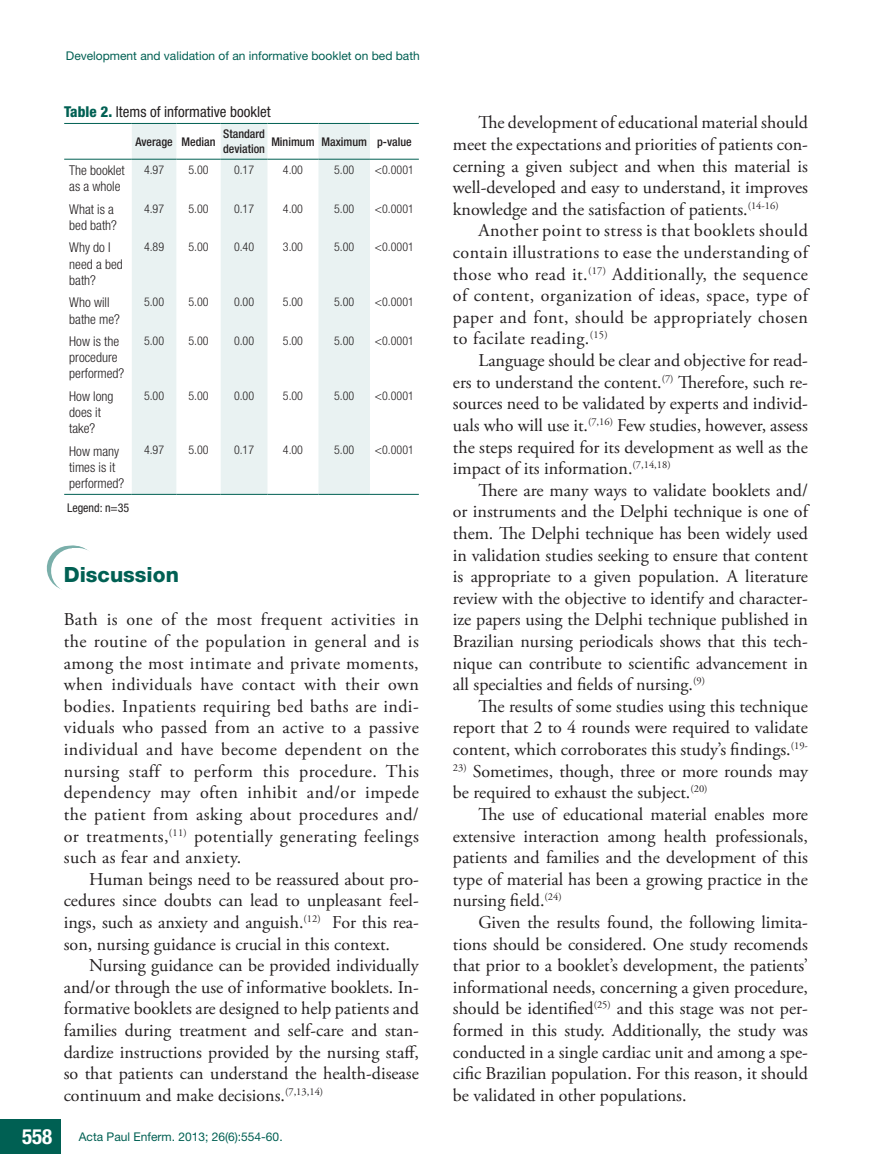
<style>
.page{position:relative;width:893px;height:1170px;background:#fff}
.page>*{position:absolute;margin:0;border:0;box-sizing:border-box;transform-origin:0 0}
.t1{font:800 21px "Helvetica Neue LT Std";color:#006053}
.t2{font:700 condensed 21px "Helvetica Neue LT Std";color:#fff}
.t3{font:18px/21.6px "Adobe Garamond Pro";color:#231f20;text-align:justify}
.t4{font:condensed 15px "Helvetica Neue LT Std";color:#231f20}
.t5{font:300 condensed 13.5px/16.2px "Helvetica Neue LT Std";color:#231f20}
.t6{font:300 condensed 12px "Helvetica Neue LT Std";color:#231f20}
.t7{font:12px "Helvetica Neue LT Std";color:#006053}
.t8{font:500 condensed 12px/14.4px "Helvetica Neue LT Std";color:#231f20}
.t9{font:condensed 12px "Helvetica Neue LT Std";color:#231f20}
.s1{font-weight:800;color:#006053}
</style>
<div class="page">
<div style="left:0;top:1118px;width:61px;height:35px;background:#006053"></div>
<hr style="left:69px;top:545px;width:1px;height:45px;background:#7aafaa">
<svg style="left:71px;top:545px;width:6px;height:4px"></svg>
<hr style="left:74px;top:548px;width:1px;height:45px;background:#fff">
<svg style="left:132px;top:124px;width:238px;height:370px;fill:#e9f2f2"></svg>
<hr style="left:64px;top:494px;width:68px;height:1px;background:#006053">
<hr style="left:132px;top:494px;width:44px;height:1px;background:#006053">
<hr style="left:176px;top:494px;width:45px;height:1px;background:#006053">
<hr style="left:221px;top:494px;width:46px;height:1px;background:#006053">
<hr style="left:267px;top:494px;width:51px;height:1px;background:#006053">
<hr style="left:318px;top:494px;width:52px;height:1px;background:#006053">
<hr style="left:370px;top:494px;width:49px;height:1px;background:#006053">
<hr style="left:64px;top:123px;width:68px;height:1px;background:#006053">
<hr style="left:132px;top:123px;width:44px;height:1px;background:#006053">
<hr style="left:176px;top:123px;width:45px;height:1px;background:#006053">
<hr style="left:221px;top:123px;width:46px;height:1px;background:#006053">
<hr style="left:267px;top:123px;width:51px;height:1px;background:#006053">
<hr style="left:318px;top:123px;width:52px;height:1px;background:#006053">
<hr style="left:370px;top:123px;width:49px;height:1px;background:#006053">
<hr style="left:64px;top:159px;width:68px;height:1px;background:#006053">
<hr style="left:132px;top:159px;width:44px;height:1px;background:#006053">
<hr style="left:176px;top:159px;width:45px;height:1px;background:#006053">
<hr style="left:221px;top:159px;width:46px;height:1px;background:#006053">
<hr style="left:267px;top:159px;width:51px;height:1px;background:#006053">
<hr style="left:318px;top:159px;width:52px;height:1px;background:#006053">
<hr style="left:370px;top:159px;width:49px;height:1px;background:#006053">
<p class="t7" style="left:66px;top:48px;width:355px">Development and validation of an informative booklet on bed bath</p>
<p class="t4" style="left:64px;top:103px;width:208px"><span class="s1">Table 2.</span> Items of informative booklet</p>
<p class="t8" style="left:135px;top:134px;width:82px">Average Median</p>
<p class="t8" style="left:223px;top:127px;width:43px">Standard deviation</p>
<p class="t8" style="left:271px;top:134px;width:142px">Minimum Maximum p-value</p>
<p class="t5" style="left:69px;top:162px;width:57px">The booklet as a whole</p>
<p class="t6" style="left:144px;top:163px;width:22px">4.97</p>
<p class="t6" style="left:188px;top:163px;width:22px">5.00</p>
<p class="t6" style="left:234px;top:163px;width:22px">0.17</p>
<p class="t6" style="left:283px;top:163px;width:22px">4.00</p>
<p class="t6" style="left:334px;top:163px;width:22px">5.00</p>
<p class="t6" style="left:375px;top:163px;width:40px">&lt;0.0001</p>
<p class="t5" style="left:69px;top:201px;width:49px">What is a bed bath?</p>
<p class="t6" style="left:144px;top:202px;width:22px">4.97</p>
<p class="t6" style="left:188px;top:202px;width:22px">5.00</p>
<p class="t6" style="left:234px;top:202px;width:22px">0.17</p>
<p class="t6" style="left:283px;top:202px;width:22px">4.00</p>
<p class="t6" style="left:334px;top:202px;width:22px">5.00</p>
<p class="t6" style="left:375px;top:202px;width:40px">&lt;0.0001</p>
<p class="t5" style="left:69px;top:239px;width:55px">Why do I need a bed bath?</p>
<p class="t6" style="left:144px;top:240px;width:22px">4.89</p>
<p class="t6" style="left:188px;top:240px;width:22px">5.00</p>
<p class="t6" style="left:234px;top:240px;width:22px">0.40</p>
<p class="t6" style="left:283px;top:240px;width:22px">3.00</p>
<p class="t6" style="left:334px;top:240px;width:22px">5.00</p>
<p class="t6" style="left:375px;top:240px;width:40px">&lt;0.0001</p>
<p class="t5" style="left:69px;top:294px;width:52px">Who will bathe me?</p>
<p class="t6" style="left:144px;top:295px;width:22px">5.00</p>
<p class="t6" style="left:188px;top:295px;width:22px">5.00</p>
<p class="t6" style="left:234px;top:295px;width:22px">0.00</p>
<p class="t6" style="left:283px;top:295px;width:22px">5.00</p>
<p class="t6" style="left:334px;top:295px;width:22px">5.00</p>
<p class="t6" style="left:375px;top:295px;width:40px">&lt;0.0001</p>
<p class="t5" style="left:69px;top:333px;width:57px">How is the procedure performed?</p>
<p class="t6" style="left:144px;top:334px;width:22px">5.00</p>
<p class="t6" style="left:188px;top:334px;width:22px">5.00</p>
<p class="t6" style="left:234px;top:334px;width:22px">0.00</p>
<p class="t6" style="left:283px;top:334px;width:22px">5.00</p>
<p class="t6" style="left:334px;top:334px;width:22px">5.00</p>
<p class="t6" style="left:375px;top:334px;width:40px">&lt;0.0001</p>
<p class="t5" style="left:69px;top:388px;width:46px">How long does it take?</p>
<p class="t6" style="left:144px;top:388px;width:22px">5.00</p>
<p class="t6" style="left:188px;top:388px;width:22px">5.00</p>
<p class="t6" style="left:234px;top:388px;width:22px">0.00</p>
<p class="t6" style="left:283px;top:388px;width:22px">5.00</p>
<p class="t6" style="left:334px;top:388px;width:22px">5.00</p>
<p class="t6" style="left:375px;top:388px;width:40px">&lt;0.0001</p>
<p class="t5" style="left:69px;top:442px;width:57px">How many times is it performed?</p>
<p class="t6" style="left:144px;top:443px;width:22px">4.97</p>
<p class="t6" style="left:188px;top:443px;width:22px">5.00</p>
<p class="t6" style="left:234px;top:443px;width:22px">0.17</p>
<p class="t6" style="left:283px;top:443px;width:22px">4.00</p>
<p class="t6" style="left:334px;top:443px;width:22px">5.00</p>
<p class="t6" style="left:375px;top:443px;width:40px">&lt;0.0001</p>
<p class="t9" style="left:67px;top:500px;width:64px">Legend: n=35</p>
<p class="t1" style="left:64px;top:562px;width:117px">Discussion</p>
<p class="t3" style="left:64px;top:609px;width:357px">Bath is one of the most frequent activities in the routine of the population in general and is among the most intimate and private moments, when individuals have contact with their own bodies. Inpatients requiring bed baths are indi&shy;viduals who passed from an active to a passive individual and have become dependent on the nursing staff to perform this procedure. This dependency may often inhibit and/or impede the patient from asking about procedures and/ or treatments,<sup>(11)</sup> potentially generating feelings such as fear and anxiety.</p>
<p class="t3" style="left:64px;top:868px;width:357px;text-indent:26px">Human beings need to be reassured about pro&shy;cedures since doubts can lead to unpleasant feel&shy;ings, such as anxiety and anguish.<sup>(12)</sup> For this rea&shy;son, nursing guidance is crucial in this context.</p>
<p class="t3" style="left:64px;top:955px;width:357px;text-indent:26px">Nursing guidance can be provided individually and/or through the use of informative booklets. In&shy;formative booklets are designed to help patients and families during treatment and self-care and stan&shy;dardize instructions provided by the nursing staff, so that patients can understand the health-disease continuum and make decisions.<sup>(7,13,14)</sup></p>
<p class="t2" style="left:22px;top:1123px;width:32px">558</p>
<p class="t7" style="left:79px;top:1129px;width:205px">Acta Paul Enferm. 2013; 26(6):554-60.</p>
<p class="t3" style="left:453px;top:112px;width:357px;text-indent:26px">The development of educational material should meet the expectations and priorities of patients con&shy;cerning a given subject and when this material is well-developed and easy to understand, it improves knowledge and the satisfaction of patients.<sup>(14-16)</sup></p>
<p class="t3" style="left:453px;top:220px;width:357px;text-indent:26px">Another point to stress is that booklets should contain illustrations to ease the understanding of those who read it.<sup>(17)</sup> Additionally, the sequence of content, organization of ideas, space, type of paper and font, should be appropriately chosen to facilate reading.<sup>(15)</sup></p>
<p class="t3" style="left:453px;top:350px;width:357px;text-indent:26px">Language should be clear and objective for read&shy;ers to understand the content.<sup>(7)</sup> Therefore, such re&shy;sources need to be validated by experts and individ&shy;uals who will use it.<sup>(7,16)</sup> Few studies, however, assess the steps required for its development as well as the impact of its information.<sup>(7,14,18)</sup></p>
<p class="t3" style="left:453px;top:480px;width:357px;text-indent:26px">There are many ways to validate booklets and/ or instruments and the Delphi technique is one of them. The Delphi technique has been widely used in validation studies seeking to ensure that content is appropriate to a given population. A literature review with the objective to identify and character&shy;ize papers using the Delphi technique published in Brazilian nursing periodicals shows that this tech&shy;nique can contribute to scientific advancement in all specialties and fields of nursing.<sup>(9)</sup></p>
<p class="t3" style="left:453px;top:696px;width:357px;text-indent:26px">The results of some studies using this technique report that 2 to 4 rounds were required to validate content, which corroborates this study’s findings.<sup>(19-</sup></p>
<p class="t3" style="left:453px;top:760px;width:357px"><sup>23)</sup> Sometimes, though, three or more rounds may be required to exhaust the subject.<sup>(20)</sup></p>
<p class="t3" style="left:453px;top:804px;width:357px;text-indent:26px">The use of educational material enables more extensive interaction among health professionals, patients and families and the development of this type of material has been a growing practice in the nursing field.<sup>(24)</sup></p>
<p class="t3" style="left:453px;top:912px;width:357px;text-indent:26px">Given the results found, the following limita&shy;tions should be considered. One study recomends that prior to a booklet’s development, the patients’ informational needs, concerning a given procedure, should be identified<sup>(25)</sup> and this stage was not per&shy;formed in this study. Additionally, the study was conducted in a single cardiac unit and among a spe&shy;cific Brazilian population. For this reason, it should be validated in other populations.</p>
</div>
